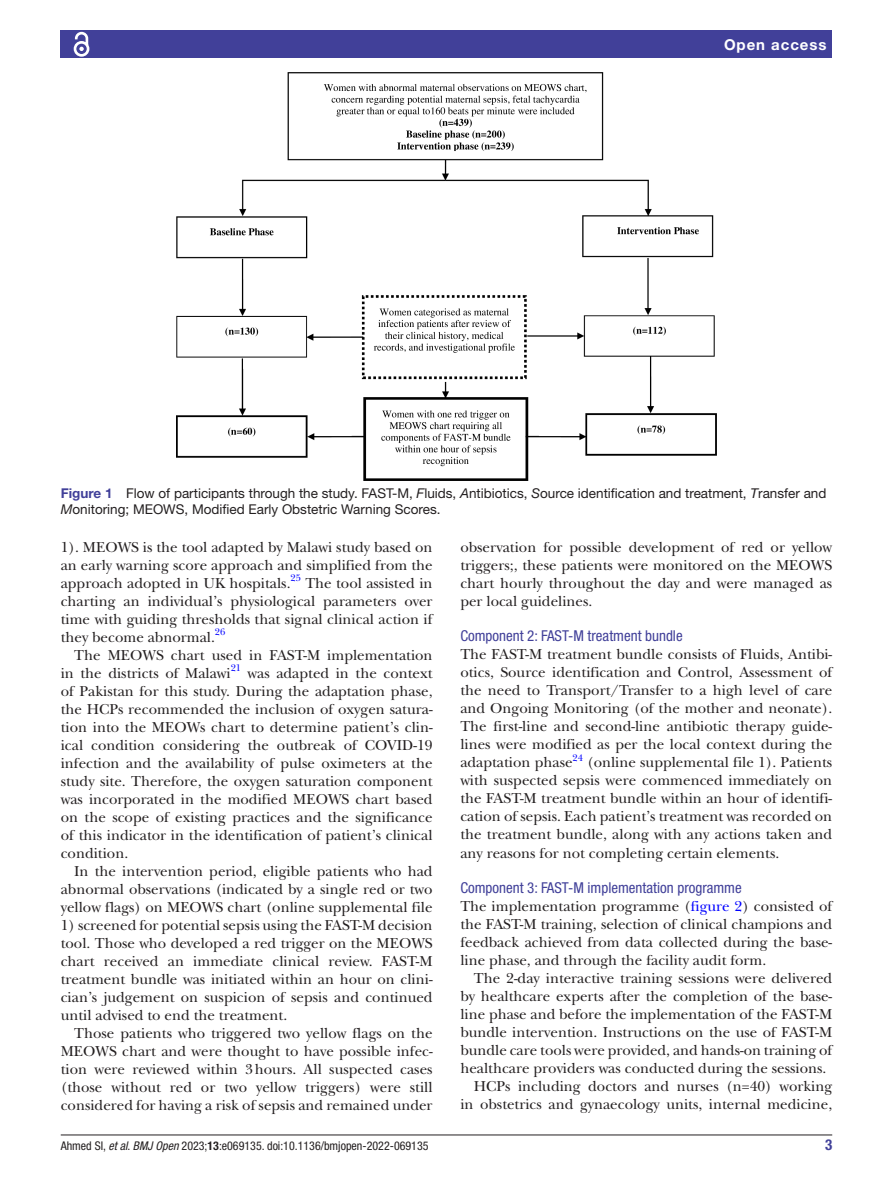
<style>
.page{position:relative;width:893px;height:1191px;background:#fff}
.page>*{position:absolute;margin:0;border:0;box-sizing:border-box;transform-origin:0 0}
.t1{font:15px/18px "New Baskerville";color:#231f20;text-align:justify}
.t2{font:condensed 15px "Helvetica Neue LT Std";color:#414099}
.t3{font:700 15px "Helvetica Neue LT Std";letter-spacing:.065em;color:#fff}
.t4{font:700 condensed 15px "Helvetica Neue LT Std";color:#414099}
.t5{font:13.5px/16.2px "Helvetica Neue LT Std";color:#231f20}
.t6{font:condensed 12px "Helvetica Neue LT Std";color:#231f20}
.t7{font:9.9px "New Baskerville";color:#00f}
.s1{font-weight:700;color:#414099}
.s2{font-style:italic}
.s3{color:#00f}
.s4{font-weight:700}
</style>
<div class="page">
<hr style="left:61px;top:1134px;width:771px;height:1px;background:#231f20">
<div style="left:61px;top:31px;width:771px;height:27px;background:#414099"></div>
<svg style="left:73px;top:31px;width:17px;height:26px"></svg>
<img style="left:176px;top:73px;width:540px;height:407px">
<p class="t3" style="left:724px;top:35px;width:104px">Open access</p>
<p class="t5" style="left:61px;top:485px;width:767px"><span class="s1">Figure 1</span> Flow of participants through the study. FAST-M, <span class="s2">F</span>luids, <span class="s2">A</span>ntibiotics, <span class="s2">S</span>ource identification and treatment, <span class="s2">T</span>ransfer and<br><span class="s2">M</span>onitoring; MEOWS, Modified Early Obstetric Warning Scores.</p>
<p class="t1" style="left:61px;top:538px;width:373px">1). MEOWS is the tool adapted by Malawi study based on an early warning score approach and simplified from the approach adopted in UK hospitals.</p>
<p class="t7" style="left:291px;top:572px;width:12px">25</p>
<p class="t1" style="left:61px;top:574px;width:373px;text-indent:245px">The tool assisted in charting an individual’s physiological parameters over time with guiding thresholds that signal clinical action if they become abnormal.</p>
<p class="t7" style="left:215px;top:626px;width:12px">26</p>
<p class="t1" style="left:61px;top:646px;width:373px;text-indent:13px">The MEOWS chart used in FAST-M implementation in the districts of Malawi</p>
<p class="t7" style="left:231px;top:662px;width:12px">21</p>
<p class="t1" style="left:61px;top:664px;width:373px;text-indent:187px">was adapted in the context of Pakistan for this study. During the adaptation phase, the HCPs recommended the inclusion of oxygen satura&shy;tion into the MEOWs chart to determine patient’s clin&shy;ical condition considering the outbreak of COVID-19 infection and the availability of pulse oximeters at the study site. Therefore, the oxygen saturation component was incorporated in the modified MEOWS chart based on the scope of existing practices and the significance of this indicator in the identification of patient’s clinical condition.</p>
<p class="t1" style="left:61px;top:862px;width:373px;text-indent:13px">In the intervention period, eligible patients who had abnormal observations (indicated by a single red or two yellow flags) on MEOWS chart (online supplemental file</p>
<p class="t1" style="left:61px;top:916px;width:373px">1) screened for potential sepsis using the FAST-M decision tool. Those who developed a red trigger on the MEOWS chart received an immediate clinical review. FAST-M treatment bundle was initiated within an hour on clini&shy;cian’s judgement on suspicion of sepsis and continued until advised to end the treatment.</p>
<p class="t1" style="left:61px;top:1024px;width:373px;text-indent:13px">Those patients who triggered two yellow flags on the MEOWS chart and were thought to have possible infec&shy;tion were reviewed within 3hours. All suspected cases (those without red or two yellow triggers) were still considered for having a risk of sepsis and remained under</p>
<p class="t1" style="left:460px;top:538px;width:373px">observation for possible development of red or yellow triggers;, these patients were monitored on the MEOWS chart hourly throughout the day and were managed as per local guidelines.</p>
<p class="t2" style="left:460px;top:627px;width:224px">Component 2: FAST-M treatment bundle</p>
<p class="t1" style="left:460px;top:645px;width:373px">The FAST-M treatment bundle consists of Fluids, Antibi&shy;otics, Source identification and Control, Assessment of the need to Transport/Transfer to a high level of care and Ongoing Monitoring (of the mother and neonate).<br>The first-line and second-line antibiotic therapy guide&shy;lines were modified as per the local context during the adaptation phase</p>
<p class="t7" style="left:573px;top:751px;width:12px">24</p>
<p class="t1" style="left:460px;top:753px;width:373px;text-indent:127px">(online supplemental file 1). Patients with suspected sepsis were commenced immediately on the FAST-M treatment bundle within an hour of identifi&shy;cation of sepsis. Each patient’s treatment was recorded on the treatment bundle, along with any actions taken and any reasons for not completing certain elements.</p>
<p class="t2" style="left:460px;top:879px;width:283px">Component 3: FAST-M implementation programme</p>
<p class="t1" style="left:460px;top:897px;width:373px">The implementation programme (<span class="s3">figure 2</span>) consisted of the FAST-M training, selection of clinical champions and feedback achieved from data collected during the base&shy;line phase, and through the facility audit form.</p>
<p class="t1" style="left:474px;top:969px;width:360px">The 2-day interactive training sessions were delivered</p>
<p class="t1" style="left:460px;top:987px;width:373px">by healthcare experts after the completion of the base-</p>
<p class="t1" style="left:460px;top:1005px;width:373px">line phase and before the implementation of the FAST-M</p>
<p class="t1" style="left:460px;top:1023px;width:373px">bundle intervention. Instructions on the use of FAST-M</p>
<p class="t1" style="left:460px;top:1041px;width:373px">bundle care tools were provided, and hands-on training of</p>
<p class="t1" style="left:460px;top:1059px;width:368px">healthcare providers was conducted during the sessions.</p>
<p class="t1" style="left:474px;top:1077px;width:360px">HCPs including doctors and nurses (n=40) working</p>
<p class="t1" style="left:460px;top:1095px;width:373px">in obstetrics and gynaecology units, internal medicine,</p>
<p class="t6" style="left:61px;top:1138px;width:369px">Ahmed SI, <span class="s2">et al</span>. <span class="s2">BMJ Open</span> 2023;<span class="s4">13</span>:e069135. doi:10.1136/bmjopen-2022-069135</p>
<p class="t4" style="left:825px;top:1135px;width:9px">3</p>
</div>
